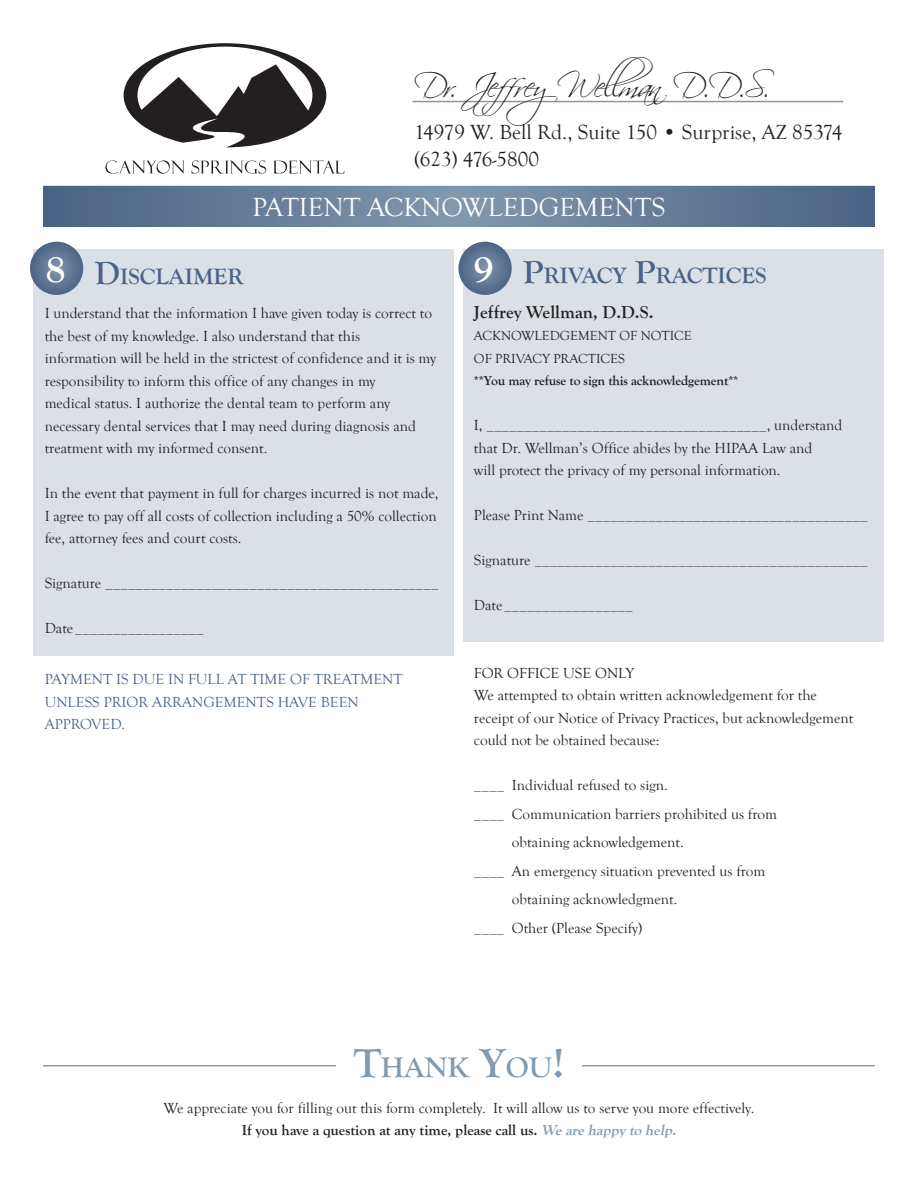
<style>
.page{position:relative;width:918px;height:1188px;background:#fff}
.page>*{position:absolute;margin:0;border:0;box-sizing:border-box;transform-origin:0 0}
.t1{font:33px "Scriptina";letter-spacing:-.035em;color:#231f20}
.t2{font:700 29.4px "Goudy Old Style T";color:#819aaf}
.t3{font:27px "Goudy Old Style T";color:#fff}
.t4{font:700 23.1px "Goudy Old Style T";color:#496285}
.t5{font:21px/27px "Goudy Old Style T";color:#231f20}
.t6{font:700 18px "Goudy Old Style T";color:#231f20}
.t7{font:15px/22.5px "Goudy Old Style T";color:#231f20}
.t8{font:15px/22.5px "Goudy Old Style T";color:#496285}
.t9{font:13.5px/22.5px "Goudy Old Style T";color:#231f20}
.t10{font:700 13.5px "Goudy Old Style T";letter-spacing:-.01em;color:#231f20}
.s1{font-size:39px;color:#fff}
.s2{font-size:33px}
.s3{font-size:42px}
.s4{font-weight:700}
.s5{font-weight:700;font-style:italic;color:#819aaf}
</style>
<div class="page">
<div style="left:463px;top:249px;width:421px;height:393px;background:#dae0e6"></div>
<svg style="left:46px;top:189px;width:826px;height:35px;background:#657d98"></svg>
<svg style="left:458px;top:242px;width:54px;height:53px;background:#607794"></svg>
<div style="left:33px;top:249px;width:421px;height:407px;background:#dae0e6"></div>
<svg style="left:30px;top:242px;width:53px;height:53px;background:#5e7693"></svg>
<hr style="left:43px;top:1065px;width:293px;height:1px;background:#819aaf">
<hr style="left:582px;top:1065px;width:293px;height:1px;background:#819aaf">
<svg style="left:124px;top:43px;width:202px;height:104px"></svg>
<svg style="left:105px;top:160px;width:79px;height:14px"></svg>
<svg style="left:192px;top:160px;width:74px;height:14px"></svg>
<svg style="left:273px;top:160px;width:71px;height:14px"></svg>
<hr style="left:413px;top:101px;width:430px;height:1px;background:#819aaf">
<h1 class="t1" style="left:414px;top:66px;width:356px">Dr. JeffreyWellman D.D.S.</h1>
<h3 class="t5" style="left:414px;top:119px;width:430px">14979 W. Bell Rd., Suite 150 • Surprise, AZ 85374 (623) 476-5800</h3>
<h3 class="t3" style="left:252px;top:192px;width:415px">PATIENT ACKNOWLEDGEMENTS</h3>
<h3 class="t4" style="left:46px;top:263px;width:199px"><span class="s1">8</span> <span class="s2">D</span>ISCLAIMER</h3>
<p class="t7" style="left:45px;top:303px;width:393px">I understand that the information I have given today is correct to the best of my knowledge. I also understand that this information will be held in the strictest of confidence and it is my responsibility to inform this office of any changes in my<br>medical status. I authorize the dental team to perform any necessary dental services that I may need during diagnosis and treatment with my informed consent.</p>
<p class="t7" style="left:45px;top:483px;width:395px">In the event that payment in full for charges incurred is not made,<br>I agree to pay off all costs of collection including a 50% collection fee, attorney fees and court costs.</p>
<p class="t7" style="left:45px;top:573px;width:395px">Signature ____________________________________________</p>
<p class="t7" style="left:45px;top:618px;width:161px">Date _________________</p>
<p class="t8" style="left:45px;top:669px;width:360px">PAYMENT IS DUE IN FULL AT TIME OF TREATMENT<br>UNLESS PRIOR ARRANGEMENTS HAVE BEEN<br>APPROVED.</p>
<h3 class="t4" style="left:474px;top:263px;width:294px"><span class="s1">9</span> <span class="s2">P</span>RIVACY <span class="s2">P</span>RACTICES</h3>
<p class="t6" style="left:474px;top:302px;width:181px">Jeffrey Wellman, D.D.S.</p>
<p class="t9" style="left:474px;top:325px;width:219px">ACKNOWLEDGEMENT OF NOTICE<br>OF PRIVACY PRACTICES</p>
<p class="t10" style="left:474px;top:373px;width:266px">**You may refuse to sign this acknowledgement**</p>
<p class="t7" style="left:474px;top:414px;width:370px">I, _____________________________________, understand that Dr. Wellman’s Office abides by the HIPAA Law and<br>will protect the privacy of my personal information.</p>
<p class="t7" style="left:474px;top:504px;width:395px">Please Print Name _____________________________________</p>
<p class="t7" style="left:474px;top:549px;width:395px">Signature ____________________________________________</p>
<p class="t7" style="left:474px;top:594px;width:161px">Date _________________</p>
<p class="t7" style="left:474px;top:662px;width:381px">FOR OFFICE USE ONLY<br>We attempted to obtain written acknowledgement for the receipt of our Notice of Privacy Practices, but acknowledgement could not be obtained because:</p>
<p class="t7" style="left:474px;top:774px;width:195px">____ Individual refused to sign.</p>
<p class="t7" style="left:474px;top:803px;width:305px">____ Communication barriers prohibited us from</p>
<p class="t7" style="left:512px;top:831px;width:173px">obtaining acknowledgement.</p>
<p class="t7" style="left:474px;top:860px;width:293px">____ An emergency situation prevented us from</p>
<p class="t7" style="left:512px;top:888px;width:167px">obtaining acknowledgment.</p>
<p class="t7" style="left:474px;top:917px;width:170px">____ Other (Please Specify)</p>
<h2 class="t2" style="left:354px;top:1051px;width:212px"><span class="s3">T</span>HANK <span class="s3">Y</span>OU<span class="s3">!</span></h2>
<p class="t7" style="left:164px;top:1097px;width:592px;text-align:center">We appreciate you for filling out this form completely. It will allow us to serve you more effectively.<br><span class="s4">If you have a question at any time, please call us.</span> <span class="s5">We are happy to help.</span></p>
</div>
